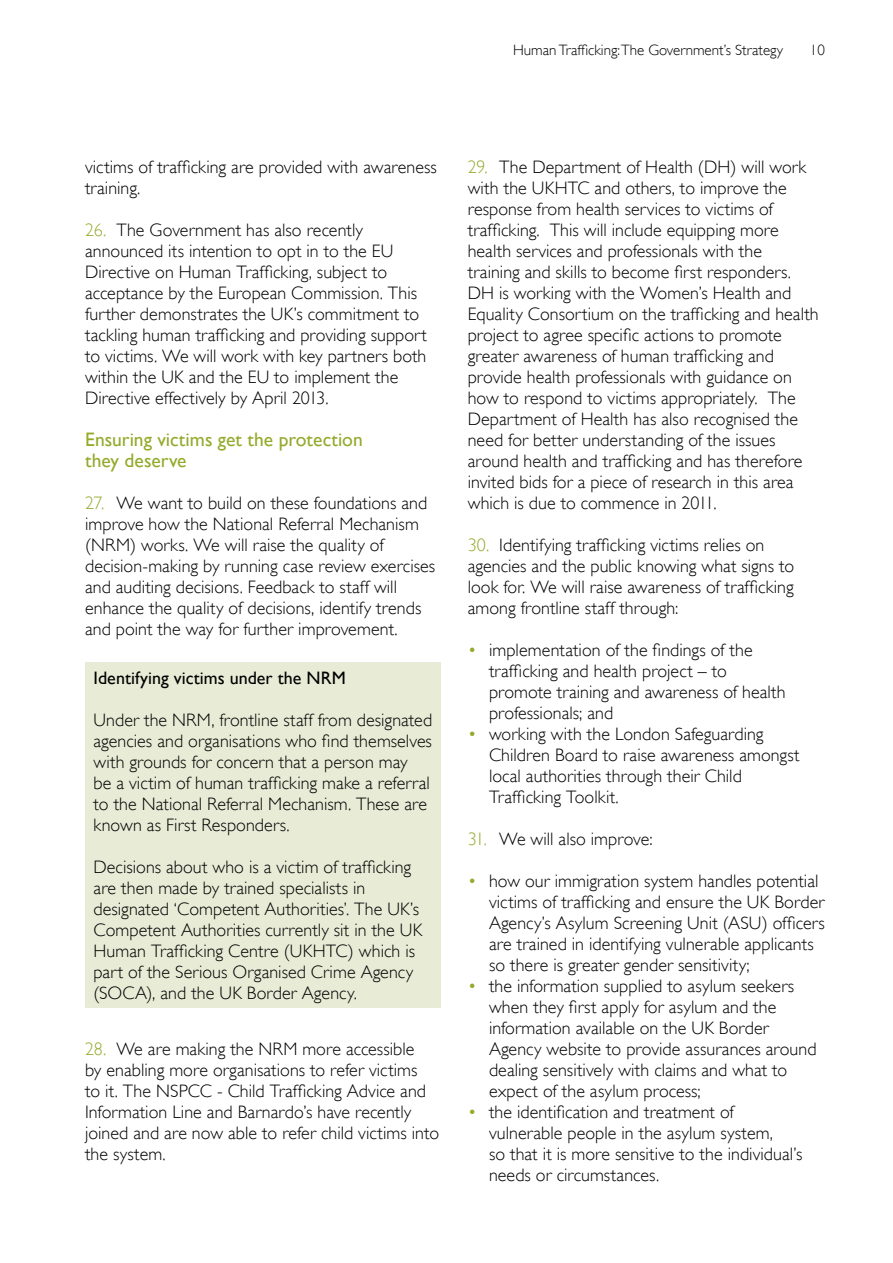
<style>
.page{position:relative;width:893px;height:1263px;background:#fff}
.page>*{position:absolute;margin:0;border:0;box-sizing:border-box;transform-origin:0 0}
._4__B_heading{font:19.5px/21px "Gill Sans";color:#93aa2b}
._6a__Body_copy__numb{font:300 18px/21px "Gill Sans";letter-spacing:.005em;color:#000}
._7__Bullet_point_tex{font:300 18px/21px "Gill Sans";letter-spacing:.005em;color:#000}
._6__Body_copy{font:300 18px/21px "Gill Sans";letter-spacing:.005em;color:#000}
._5__C_heading{font:18px "Gill Sans";letter-spacing:.005em;color:#000}
.t1{font:300 15px "Gill Sans";color:#000}
.s1{color:#93aa2b}
</style>
<div class="page">
<div style="left:85px;top:662px;width:356px;height:346px;background:#e8ecd6"></div>
<p class="t1" style="left:513px;top:42px;width:271px">Human Trafficking:The Government’s Strategy</p>
<p class="t1" style="left:810px;top:42px;width:16px">10</p>
<p class="_6a__Body_copy__numb" style="left:85px;top:157px;width:353px">victims of trafficking are provided with awareness training.</p>
<p class="_6a__Body_copy__numb" style="left:85px;top:220px;width:343px"><span class="s1">26.</span> The Government has also recently announced its intention to opt in to the EU Directive on Human Trafficking, subject to acceptance by the European Commission. This further demonstrates the UK’s commitment to tackling human trafficking and providing support to victims. We will work with key partners both within the UK and the EU to implement the Directive effectively by April 2013.</p>
<p class="_4__B_heading" style="left:85px;top:429px;width:279px">Ensuring victims get the protection they deserve</p>
<p class="_6a__Body_copy__numb" style="left:85px;top:493px;width:352px"><span class="s1">27.</span> We want to build on these foundations and improve how the National Referral Mechanism (NRM) works. We will raise the quality of decision-making by running case review exercises and auditing decisions. Feedback to staff will enhance the quality of decisions, identify trends and point the way for further improvement.</p>
<p class="_5__C_heading" style="left:94px;top:667px;width:254px">Identifying victims under the NRM</p>
<p class="_6__Body_copy" style="left:94px;top:710px;width:340px">Under the NRM, frontline staff from designated agencies and organisations who find themselves with grounds for concern that a person may<br>be a victim of human trafficking make a referral to the National Referral Mechanism. These are known as First Responders.</p>
<p class="_6__Body_copy" style="left:94px;top:857px;width:330px">Decisions about who is a victim of trafficking are then made by trained specialists in designated ‘Competent Authorities’. The UK’s Competent Authorities currently sit in the UK Human Trafficking Centre (UKHTC) which is part of the Serious Organised Crime Agency (SOCA), and the UK Border Agency.</p>
<p class="_6a__Body_copy__numb" style="left:85px;top:1039px;width:356px"><span class="s1">28.</span> We are making the NRM more accessible<br>by enabling more organisations to refer victims<br>to it. The NSPCC - Child Trafficking Advice and Information Line and Barnardo’s have recently joined and are now able to refer child victims into the system.</p>
<p class="_6a__Body_copy__numb" style="left:468px;top:157px;width:352px"><span class="s1">29.</span> The Department of Health (DH) will work with the UKHTC and others, to improve the response from health services to victims of trafficking. This will include equipping more health services and professionals with the<br>training and skills to become first responders.<br>DH is working with the Women’s Health and Equality Consortium on the trafficking and health project to agree specific actions to promote greater awareness of human trafficking and provide health professionals with guidance on how to respond to victims appropriately. The Department of Health has also recognised the need for better understanding of the issues around health and trafficking and has therefore invited bids for a piece of research in this area which is due to commence in 2011.</p>
<p class="_6a__Body_copy__numb" style="left:468px;top:535px;width:328px"><span class="s1">30.</span> Identifying trafficking victims relies on agencies and the public knowing what signs to look for. We will raise awareness of trafficking among frontline staff through:</p>
<p class="_7__Bullet_point_tex" style="left:489px;top:640px;width:298px;text-indent:-21px"><span class="s1">•</span> implementation of the findings of the trafficking and health project – to promote training and awareness of health professionals; and</p>
<p class="_7__Bullet_point_tex" style="left:489px;top:724px;width:312px;text-indent:-21px"><span class="s1">•</span> working with the London Safeguarding Children Board to raise awareness amongst local authorities through their Child Trafficking Toolkit.</p>
<p class="_6a__Body_copy__numb" style="left:468px;top:829px;width:186px"><span class="s1">31.</span> We will also improve:</p>
<p class="_7__Bullet_point_tex" style="left:489px;top:871px;width:337px;text-indent:-21px"><span class="s1">•</span> how our immigration system handles potential victims of trafficking and ensure the UK Border Agency’s Asylum Screening Unit (ASU) officers are trained in identifying vulnerable applicants so there is greater gender sensitivity;</p>
<p class="_7__Bullet_point_tex" style="left:489px;top:976px;width:329px;text-indent:-21px"><span class="s1">•</span> the information supplied to asylum seekers when they first apply for asylum and the information available on the UK Border Agency website to provide assurances around dealing sensitively with claims and what to expect of the asylum process;</p>
<p class="_7__Bullet_point_tex" style="left:489px;top:1102px;width:315px;text-indent:-21px"><span class="s1">•</span> the identification and treatment of vulnerable people in the asylum system,<br>so that it is more sensitive to the individual’s needs or circumstances.</p>
</div>
